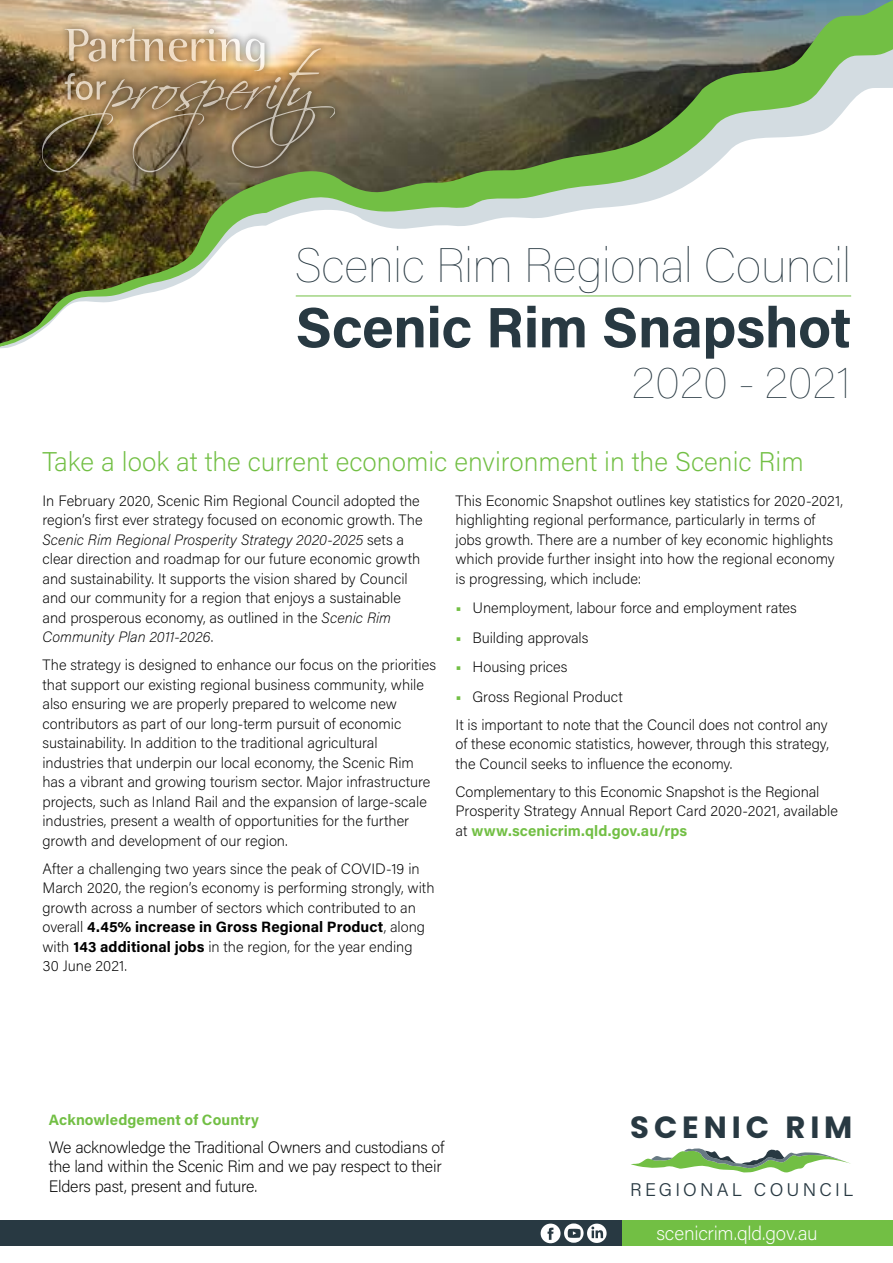
<style>
.page{position:relative;width:893px;height:1263px;background:#fff}
.page>*{position:absolute;margin:0;border:0;box-sizing:border-box;transform-origin:0 0}
.BODY{font:700 57px "Acumin Pro";letter-spacing:-.01em;color:#283942}
.t1{font:100 48px "Acumin Pro";letter-spacing:-.015em;color:#283942}
.t2{font:100 45px "Acumin Pro";color:#283942}
.t3{font:700 30.75px "Poppins";letter-spacing:.16em;color:#283942}
.t4{font:200 27px "Acumin Pro";color:#72bf44}
.t5{font:200 19.5px "Acumin Pro";letter-spacing:-.01em;color:#fff}
.t6{font:300 18.3px "Acumin Pro";letter-spacing:.175em;color:#283942}
.t7{font:200 16.5px/19.5px "Acumin Pro";letter-spacing:-.015em;color:#000}
.BODY-2{font:200 15px/19.5px "Acumin Pro";color:#000}
.BODY-3{font:700 15px "Acumin Pro";letter-spacing:.005em;color:#72bf44}
.s1{font-style:italic}
.s2{font-weight:700}
.s3{font-weight:700;color:#72bf44}
</style>
<div class="page">
<img style="left:0;top:0;width:893px;height:349px">
<hr style="left:296px;top:296px;width:555px;height:1px;background:#72bf44">
<div style="left:0;top:1220px;width:625px;height:26px;background:#283942"></div>
<div style="left:623px;top:1220px;width:270px;height:26px;background:#72bf44"></div>
<svg style="left:631px;top:1148px;width:220px;height:25px"></svg>
<svg style="left:541px;top:1223px;width:66px;height:20px"></svg>
<div style="left:34px;top:21px;width:309px;height:159px;background:#000;opacity:.51"></div>
<img style="left:43px;top:29px;width:292px;height:143px">
<p class="t1" style="left:295px;top:232px;width:558px">Scenic Rim Regional Council</p>
<p class="BODY" style="left:296px;top:287px;width:557px">Scenic Rim Snapshot</p>
<p class="t2" style="left:632px;top:351px;width:221px">2020 - 2021</p>
<p class="t4" style="left:43px;top:443px;width:763px">Take a look at the current economic environment in the Scenic Rim</p>
<p class="BODY-2" style="left:43px;top:490px;width:382px">In February 2020, Scenic Rim Regional Council adopted the region’s first ever strategy focused on economic growth. The <span class="s1">Scenic Rim Regional Prosperity Strategy 2020-2025</span> sets a clear direction and roadmap for our future economic growth and sustainability. It supports the vision shared by Council and our community for a region that enjoys a sustainable and prosperous economy, as outlined in the <span class="s1">Scenic Rim Community Plan 2011-2026</span>.</p>
<p class="BODY-2" style="left:43px;top:655px;width:395px">The strategy is designed to enhance our focus on the priorities that support our existing regional business community, while also ensuring we are properly prepared to welcome new contributors as part of our long-term pursuit of economic sustainability. In addition to the traditional agricultural industries that underpin our local economy, the Scenic Rim has a vibrant and growing tourism sector. Major infrastructure projects, such as Inland Rail and the expansion of large-scale industries, present a wealth of opportunities for the further growth and development of our region.</p>
<p class="BODY-2" style="left:43px;top:858px;width:394px">After a challenging two years since the peak of COVID-19 in March 2020, the region’s economy is performing strongly, with growth across a number of sectors which contributed to an overall <span class="s2">4.45% increase in Gross Regional Product</span>, along with <span class="s2">143 additional jobs</span> in the region, for the year ending<br>30 June 2021.</p>
<p class="BODY-2" style="left:455px;top:490px;width:389px">This Economic Snapshot outlines key statistics for 2020-2021, highlighting regional performance, particularly in terms of jobs growth. There are a number of key economic highlights which provide further insight into how the regional economy is progressing, which include:</p>
<p class="BODY-2" style="left:455px;top:598px;width:343px"><span class="s3">•</span> Unemployment, labour force and employment rates</p>
<p class="BODY-2" style="left:455px;top:627px;width:134px"><span class="s3">•</span> Building approvals</p>
<p class="BODY-2" style="left:455px;top:657px;width:114px"><span class="s3">•</span> Housing prices</p>
<p class="BODY-2" style="left:455px;top:686px;width:169px"><span class="s3">•</span> Gross Regional Product</p>
<p class="BODY-2" style="left:455px;top:714px;width:375px;text-align:justify">It is important to note that the Council does not control any of these economic statistics, however, through this strategy, the Council seeks to influence the economy.</p>
<p class="BODY-2" style="left:455px;top:781px;width:384px">Complementary to this Economic Snapshot is the Regional<br>Prosperity Strategy Annual Report Card 2020-2021, available at <span class="s3">www.scenicrim.qld.gov.au/rps</span></p>
<p class="BODY-3" style="left:49px;top:1109px;width:212px">Acknowledgement of Country</p>
<p class="t7" style="left:49px;top:1137px;width:397px">We acknowledge the Traditional Owners and custodians of the land within the Scenic Rim and we pay respect to their<br>Elders past, present and future.</p>
<h3 class="t3" style="left:630px;top:1109px;width:224px">SCENIC RIM</h3>
<p class="t6" style="left:630px;top:1177px;width:224px">REGIONAL COUNCIL</p>
<p class="t5" style="left:656px;top:1220px;width:163px">scenicrim.qld.gov.au</p>
</div>
